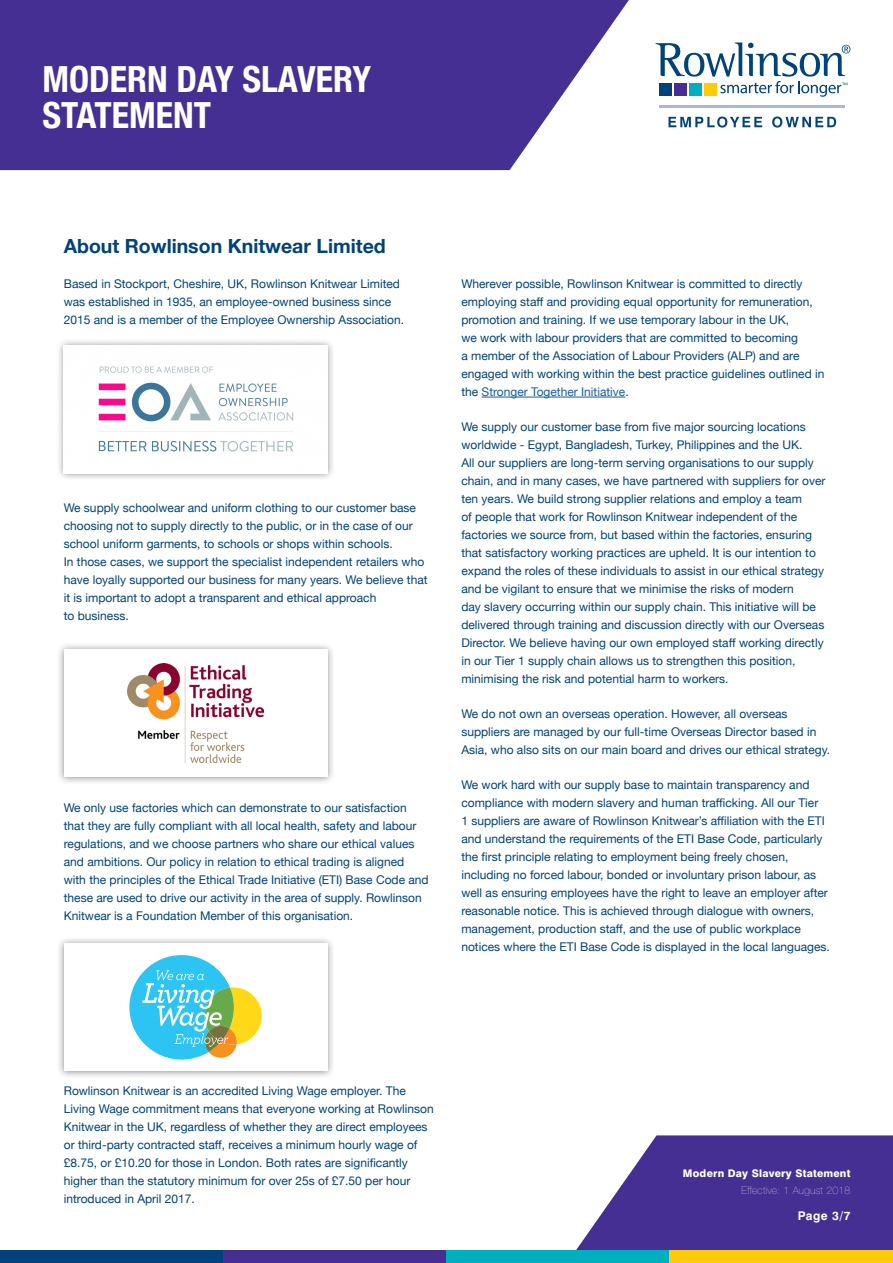
<style>
.page{position:relative;width:893px;height:1263px;background:#fff}
.page>*{position:absolute;margin:0;border:0;box-sizing:border-box;transform-origin:0 0}
.t1{font:700 condensed 36px/36px "Helvetica Neue";color:#fff}
.t2{font:700 19.5px "Helvetica Neue";color:#004279}
.t3{font:12px/18px "Helvetica Neue";color:#004279}
.t4{font:700 12px "Swiss 721 BT";color:#fff}
.t5{font:800 10.5px/16.5px "Swiss 721 BT";letter-spacing:.02em;color:#fff;text-align:right}
.s1{color:#175d9e}
.s2{font-family:"Helvetica Neue";font-weight:200}
</style>
<div class="page">
<svg style="left:0;top:0;width:629px;height:170px;background:#56429c"></svg>
<svg style="left:576px;top:1135px;width:317px;height:115px;background:#5d4aa0"></svg>
<div style="left:0;top:1250px;width:223px;height:13px;background:#004279"></div>
<div style="left:223px;top:1250px;width:223px;height:13px;background:#452f92"></div>
<div style="left:446px;top:1250px;width:224px;height:13px;background:#00afbd"></div>
<div style="left:670px;top:1250px;width:223px;height:13px;background:#feca0a"></div>
<svg style="left:656px;top:43px;width:194px;height:54px"></svg>
<svg style="left:668px;top:117px;width:94px;height:11px"></svg>
<svg style="left:772px;top:117px;width:64px;height:11px"></svg>
<hr style="left:659px;top:105px;width:186px;height:3px;background:#abb8d4">
<hr style="left:482px;top:397px;width:143px;height:1px;background:#175d9e">
<div style="left:56px;top:338px;width:279px;height:143px;background:#231f20;opacity:.5"></div>
<img style="left:64px;top:345px;width:263px;height:128px">
<div style="left:56px;top:642px;width:279px;height:143px;background:#231f20;opacity:.5"></div>
<div style="left:64px;top:649px;width:263px;height:128px;background:#fff"></div>
<img style="left:127px;top:664px;width:137px;height:99px">
<div style="left:56px;top:936px;width:279px;height:143px;background:#231f20;opacity:.5"></div>
<div style="left:64px;top:943px;width:263px;height:128px;background:#fff"></div>
<svg style="left:129px;top:955px;width:133px;height:104px"></svg>
<p class="t1" style="left:43px;top:58px;width:330px">MODERN DAY SLAVERY<br>STATEMENT</p>
<p class="t2" style="left:64px;top:231px;width:323px">About Rowlinson Knitwear Limited</p>
<p class="t3" style="left:64px;top:275px;width:342px">Based in Stockport, Cheshire, UK, Rowlinson Knitwear Limited was established in 1935, an employee-owned business since<br>2015 and is a member of the Employee Ownership Association.</p>
<p class="t3" style="left:64px;top:499px;width:365px">We supply schoolwear and uniform clothing to our customer base choosing not to supply directly to the public, or in the case of our school uniform garments, to schools or shops within schools.<br>In those cases, we support the specialist independent retailers who have loyally supported our business for many years. We believe that it is important to adopt a transparent and ethical approach<br>to business.</p>
<p class="t3" style="left:64px;top:799px;width:366px">We only use factories which can demonstrate to our satisfaction that they are fully compliant with all local health, safety and labour regulations, and we choose partners who share our ethical values and ambitions. Our policy in relation to ethical trading is aligned with the principles of the Ethical Trade Initiative (ETI) Base Code and these are used to drive our activity in the area of supply. Rowlinson Knitwear is a Foundation Member of this organisation.</p>
<p class="t3" style="left:461px;top:275px;width:365px">Wherever possible, Rowlinson Knitwear is committed to directly employing staff and providing equal opportunity for remuneration, promotion and training. If we use temporary labour in the UK,<br>we work with labour providers that are committed to becoming<br>a member of the Association of Labour Providers (ALP) and are engaged with working within the best practice guidelines outlined in the <span class="s1">Stronger Together Initiative</span>.</p>
<p class="t3" style="left:461px;top:418px;width:366px">We supply our customer base from five major sourcing locations worldwide - Egypt, Bangladesh, Turkey, Philippines and the UK.<br>All our suppliers are long-term serving organisations to our supply chain, and in many cases, we have partnered with suppliers for over ten years. We build strong supplier relations and employ a team<br>of people that work for Rowlinson Knitwear independent of the factories we source from, but based within the factories, ensuring that satisfactory working practices are upheld. It is our intention to expand the roles of these individuals to assist in our ethical strategy and be vigilant to ensure that we minimise the risks of modern<br>day slavery occurring within our supply chain. This initiative will be delivered through training and discussion directly with our Overseas Director. We believe having our own employed staff working directly in our Tier 1 supply chain allows us to strengthen this position, minimising the risk and potential harm to workers.</p>
<p class="t3" style="left:461px;top:705px;width:370px">We do not own an overseas operation. However, all overseas suppliers are managed by our full-time Overseas Director based in<br>Asia, who also sits on our main board and drives our ethical strategy.</p>
<p class="t3" style="left:461px;top:776px;width:370px">We work hard with our supply base to maintain transparency and compliance with modern slavery and human trafficking. All our Tier<br>1 suppliers are aware of Rowlinson Knitwear’s affiliation with the ETI and understand the requirements of the ETI Base Code, particularly the first principle relating to employment being freely chosen, including no forced labour, bonded or involuntary prison labour, as well as ensuring employees have the right to leave an employer after reasonable notice. This is achieved through dialogue with owners, management, production staff, and the use of public workplace notices where the ETI Base Code is displayed in the local languages.</p>
<p class="t3" style="left:64px;top:1082px;width:371px">Rowlinson Knitwear is an accredited Living Wage employer. The Living Wage commitment means that everyone working at Rowlinson Knitwear in the UK, regardless of whether they are direct employees or third-party contracted staff, receives a minimum hourly wage of £8.75, or £10.20 for those in London. Both rates are significantly higher than the statutory minimum for over 25s of £7.50 per hour introduced in April 2017.</p>
<p class="t5" style="left:683px;top:1165px;width:169px">Modern Day Slavery Statement<br><span class="s2">Effective: 1 August 2018</span></p>
<p class="t4" style="left:798px;top:1209px;width:54px">Page 3/7</p>
</div>
